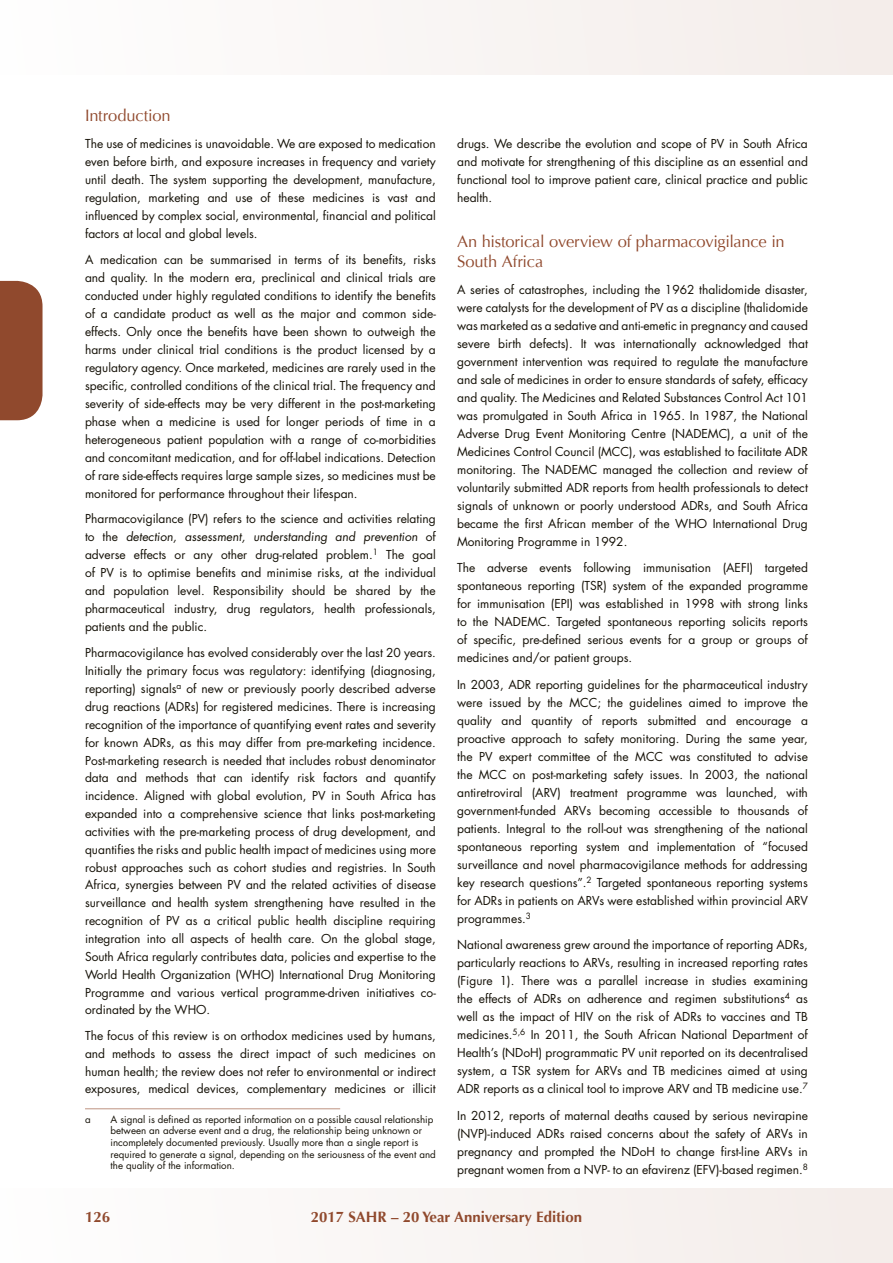
<style>
.page{position:relative;width:893px;height:1263px;background:#fff}
.page>*{position:absolute;margin:0;border:0;box-sizing:border-box;transform-origin:0 0}
.t1{font:16.5px/19.8px "Optima";letter-spacing:-.015em;color:#90492d}
.t2{font:700 15px "Optima";color:#90492d}
.t3{font:12px/18px "Futura";color:#141006;text-align:justify}
.t4{font:9.75px/11.7px "Futura";color:#141006}
</style>
<div class="page">
<div style="left:0;top:1188px;width:893px;height:75px;background:#f9f5f4"></div>
<div style="left:0;top:0;width:893px;height:74px;background:#f9f5f4"></div>
<div style="left:0;top:281px;width:43px;height:139px;background:#90492d"></div>
<hr style="left:85px;top:1108px;width:255px;height:1px;background:#bd9281">
<h1 class="t1" style="left:85px;top:106px;width:87px">Introduction</h1>
<p class="t3" style="left:85px;top:134px;width:352px">The use of medicines is unavoidable. We are exposed to medication even before birth, and exposure increases in frequency and variety until death. The system supporting the development, manufacture, regulation, marketing and use of these medicines is vast and influenced by complex social, environmental, financial and political factors at local and global levels.</p>
<p class="t3" style="left:85px;top:250px;width:352px">A medication can be summarised in terms of its benefits, risks and quality. In the modern era, preclinical and clinical trials are conducted under highly regulated conditions to identify the benefits of a candidate product as well as the major and common side&shy;effects. Only once the benefits have been shown to outweigh the harms under clinical trial conditions is the product licensed by a regulatory agency. Once marketed, medicines are rarely used in the specific, controlled conditions of the clinical trial. The frequency and severity of side-effects may be very different in the post-marketing phase when a medicine is used for longer periods of time in a heterogeneous patient population with a range of co-morbidities and concomitant medication, and for off-label indications. Detection of rare side-effects requires large sample sizes, so medicines must be monitored for performance throughout their lifespan.</p>
<p class="t3" style="left:85px;top:510px;width:352px">Pharmacovigilance (PV) refers to the science and activities relating to the detection, assessment, understanding and prevention of adverse effects or any other drug-related problem.<sup>1</sup> The goal of PV is to optimise benefits and minimise risks, at the individual and population level. Responsibility should be shared by the pharmaceutical industry, drug regulators, health professionals, patients and the public.</p>
<p class="t3" style="left:85px;top:643px;width:352px">Pharmacovigilance has evolved considerably over the last 20 years.<br>Initially the primary focus was regulatory: identifying (diagnosing, reporting) signals<sup>a</sup> of new or previously poorly described adverse drug reactions (ADRs) for registered medicines. There is increasing recognition of the importance of quantifying event rates and severity for known ADRs, as this may differ from pre-marketing incidence.<br>Post-marketing research is needed that includes robust denominator data and methods that can identify risk factors and quantify incidence. Aligned with global evolution, PV in South Africa has expanded into a comprehensive science that links post-marketing activities with the pre-marketing process of drug development, and quantifies the risks and public health impact of medicines using more robust approaches such as cohort studies and registries. In South Africa, synergies between PV and the related activities of disease surveillance and health system strengthening have resulted in the recognition of PV as a critical public health discipline requiring integration into all aspects of health care. On the global stage, South Africa regularly contributes data, policies and expertise to the World Health Organization (WHO) International Drug Monitoring Programme and various vertical programme-driven initiatives co&shy;ordinated by the WHO.</p>
<p class="t3" style="left:85px;top:1026px;width:352px">The focus of this review is on orthodox medicines used by humans, and methods to assess the direct impact of such medicines on human health; the review does not refer to environmental or indirect exposures, medical devices, complementary medicines or illicit</p>
<p class="t4" style="left:85px;top:1113px;width:7px">a</p>
<p class="t4" style="left:111px;top:1113px;width:327px">A signal is defined as reported information on a possible causal relationship between an adverse event and a drug, the relationship being unknown or incompletely documented previously. Usually more than a single report is required to generate a signal, depending on the seriousness of the event and the quality of the information.</p>
<p class="t3" style="left:457px;top:134px;width:352px">drugs. We describe the evolution and scope of PV in South Africa and motivate for strengthening of this discipline as an essential and functional tool to improve patient care, clinical practice and public health.</p>
<h1 class="t1" style="left:457px;top:232px;width:329px">An historical overview of pharmacovigilance in<br>South Africa</h1>
<p class="t3" style="left:457px;top:280px;width:352px">A series of catastrophes, including the 1962 thalidomide disaster, were catalysts for the development of PV as a discipline (thalidomide was marketed as a sedative and anti-emetic in pregnancy and caused severe birth defects). It was internationally acknowledged that government intervention was required to regulate the manufacture and sale of medicines in order to ensure standards of safety, efficacy and quality. The Medicines and Related Substances Control Act 101 was promulgated in South Africa in 1965. In 1987, the National Adverse Drug Event Monitoring Centre (NADEMC), a unit of the Medicines Control Council (MCC), was established to facilitate ADR monitoring. The NADEMC managed the collection and review of voluntarily submitted ADR reports from health professionals to detect signals of unknown or poorly understood ADRs, and South Africa became the first African member of the WHO International Drug Monitoring Programme in 1992.</p>
<p class="t3" style="left:457px;top:559px;width:352px">The adverse events following immunisation (AEFI) targeted spontaneous reporting (TSR) system of the expanded programme for immunisation (EPI) was established in 1998 with strong links to the NADEMC. Targeted spontaneous reporting solicits reports of specific, pre-defined serious events for a group or groups of medicines and/or patient groups.</p>
<p class="t3" style="left:457px;top:675px;width:352px">In 2003, ADR reporting guidelines for the pharmaceutical industry were issued by the MCC; the guidelines aimed to improve the quality and quantity of reports submitted and encourage a proactive approach to safety monitoring. During the same year, the PV expert committee of the MCC was constituted to advise the MCC on post-marketing safety issues. In 2003, the national antiretroviral (ARV) treatment programme was launched, with government-funded ARVs becoming accessible to thousands of patients. Integral to the roll-out was strengthening of the national spontaneous reporting system and implementation of “focused surveillance and novel pharmacovigilance methods for addressing key research questions”.<sup>2</sup> Targeted spontaneous reporting systems for ADRs in patients on ARVs were established within provincial ARV programmes.<sup>3</sup></p>
<p class="t3" style="left:457px;top:936px;width:352px">National awareness grew around the importance of reporting ADRs, particularly reactions to ARVs, resulting in increased reporting rates (Figure 1). There was a parallel increase in studies examining the effects of ADRs on adherence and regimen substitutions<sup>4</sup> as well as the impact of HIV on the risk of ADRs to vaccines and TB medicines.<sup>5,6</sup> In 2011, the South African National Department of Health’s (NDoH) programmatic PV unit reported on its decentralised system, a TSR system for ARVs and TB medicines aimed at using ADR reports as a clinical tool to improve ARV and TB medicine use.<sup>7</sup></p>
<p class="t3" style="left:457px;top:1106px;width:352px">In 2012, reports of maternal deaths caused by serious nevirapine (NVP)-induced ADRs raised concerns about the safety of ARVs in pregnancy and prompted the NDoH to change first-line ARVs in pregnant women from a NVP- to an efavirenz (EFV)-based regimen.<sup>8</sup></p>
<p class="t2" style="left:85px;top:1208px;width:27px">126</p>
<p class="t2" style="left:311px;top:1208px;width:273px">2017 SAHR – 20 Year Anniversary Edition</p>
</div>
